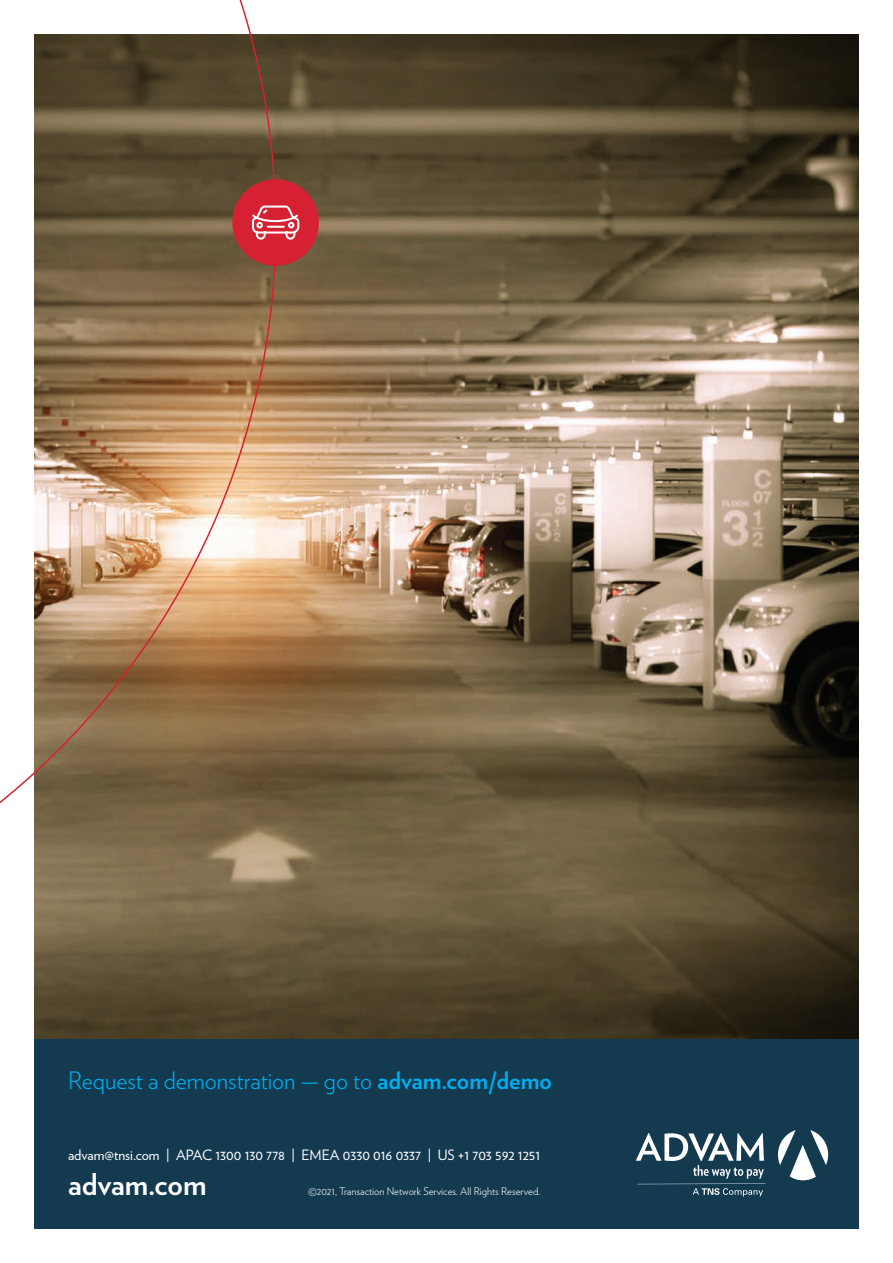
<style>
.page{position:relative;width:893px;height:1263px;background:#fff}
.page>*{position:absolute;margin:0;border:0;box-sizing:border-box;transform-origin:0 0}
.t1{font:700 30px "Verlag";color:#fff}
.t2{font:300 24px "Verlag";color:#00aeef}
.t3{font:14.25px "Verlag";color:#fff}
.t4{font:300 10.5px "Verlag";color:#fff}
.s1{font-weight:700}
</style>
<div class="page">
<img style="left:34px;top:34px;width:825px;height:1006px">
<div style="left:34px;top:1040px;width:825px;height:189px;background:#143a50"></div>
<svg style="left:636px;top:1133px;width:128px;height:45px"></svg>
<svg style="left:693px;top:1188px;width:70px;height:8px"></svg>
<hr style="left:637px;top:1183px;width:128px;height:1px;background:#fff">
<svg style="left:778px;top:1130px;width:50px;height:50px"></svg>
<svg style="left:0;top:0;width:277px;height:967px"></svg>
<div style="left:233px;top:180px;width:85px;height:85px;background:#d62132;border-radius:50%"></div>
<div style="left:232px;top:179px;width:87px;height:87px;border:2px solid #d62132;border-radius:50%"></div>
<svg style="left:252px;top:205px;width:48px;height:35px"></svg>
<p class="t2" style="left:68px;top:1063px;width:485px">Request a demonstration — go to <span class="s1">advam.com/demo</span></p>
<p class="t3" style="left:68px;top:1144px;width:474px">advam@tnsi.com | APAC 1300 130 778 | EMEA 0330 016 0337 | US +1 703 592 1251</p>
<p class="t1" style="left:68px;top:1160px;width:140px">advam.com</p>
<p class="t4" style="left:308px;top:1183px;width:234px">©2021, Transaction Network Services. All Rights Reserved.</p>
</div>
